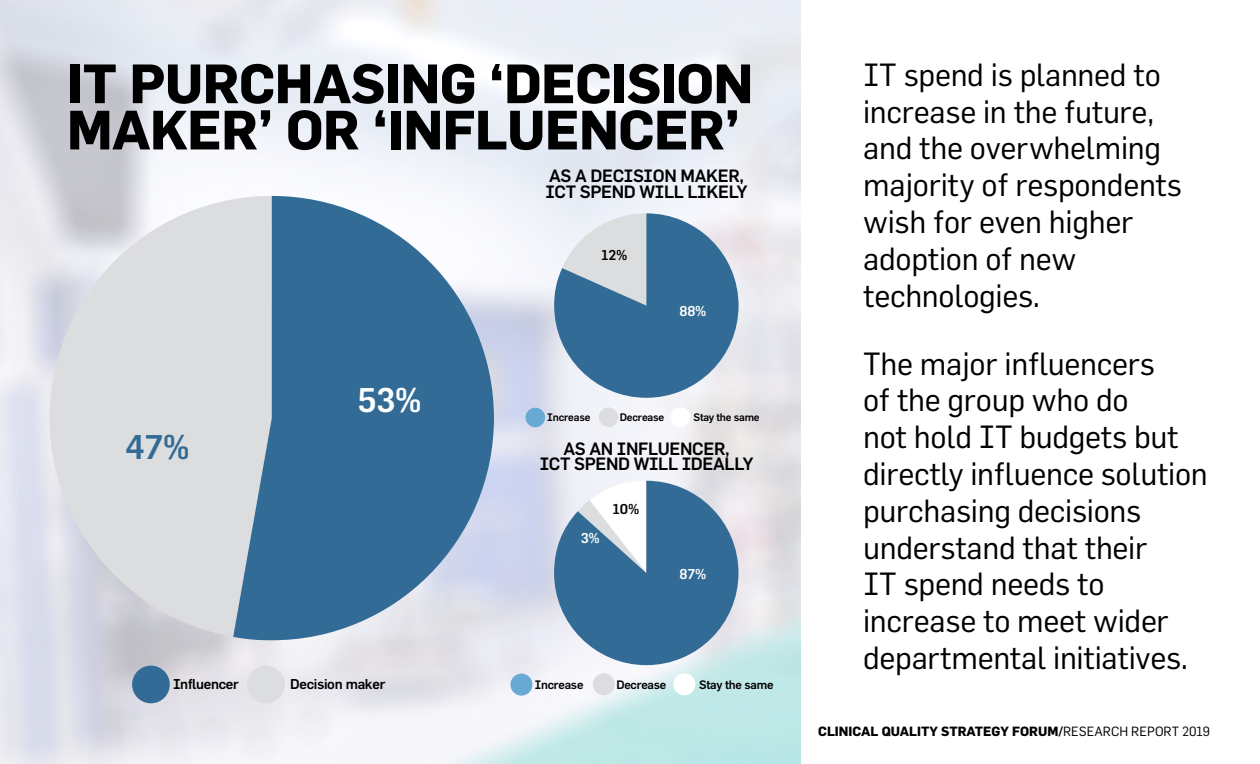
<style>
.page{position:relative;width:1260px;height:764px;background:#fff}
.page>*{position:absolute;margin:0;border:0;box-sizing:border-box;transform-origin:0 0}
.t1{font:700 54.25px/46.2px "Flama";letter-spacing:-.01em;color:#000}
.t2{font:500 33.6px "Flama";color:#fff}
.t3{font:500 33.6px "Flama";color:#326b95}
.t4{font:31.5px/36.8px "Flama";letter-spacing:-.01em;color:#000}
.t5{font:500 17.5px/15.8px "Flama";letter-spacing:-.02em;color:#000}
.t6{font:500 14px "Flama";letter-spacing:-.02em;color:#000}
.t7{font:500 14px "Flama";color:#fff}
.t8{font:700 13.12px "Flama";color:#000}
.t9{font:500 12.08px "Flama";letter-spacing:-.02em;color:#000}
.t10{font:500 10.67px "Flama";letter-spacing:-.02em;color:#000}
.s1{font-weight:400}
</style>
<div class="page">
<img style="left:0;top:0;width:801px;height:764px">
<svg style="left:32px;top:196px;width:201px;height:441px;fill:#dcddde"></svg>
<svg style="left:233px;top:196px;width:261px;height:444px;fill:#326b95"></svg>
<svg style="left:554px;top:213px;width:185px;height:185px"></svg>
<svg style="left:554px;top:481px;width:184px;height:184px"></svg>
<div style="left:526px;top:408px;width:19px;height:19px;background:#69aad4;border-radius:50%"></div>
<div style="left:671px;top:407px;width:19px;height:20px;background:#fff;border-radius:50%"></div>
<div style="left:599px;top:407px;width:19px;height:20px;background:#dcddde;border-radius:50%"></div>
<div style="left:510px;top:674px;width:22px;height:22px;background:#69aad4;border-radius:50%"></div>
<div style="left:673px;top:673px;width:22px;height:22px;background:#fff;border-radius:50%"></div>
<div style="left:593px;top:673px;width:22px;height:22px;background:#dcddde;border-radius:50%"></div>
<div style="left:247px;top:666px;width:38px;height:37px;background:#dcddde;border-radius:50%"></div>
<div style="left:132px;top:666px;width:38px;height:37px;background:#326b95;border-radius:50%"></div>
<h1 class="t1" style="left:67px;top:59px;width:688px">IT PURCHASING ‘DECISION<br>MAKER’ OR ‘INFLUENCER’</h1>
<p class="t4" style="left:863px;top:56px;width:320px">IT spend is planned to increase in the future, and the overwhelming majority of respondents wish for even higher adoption of new technologies.</p>
<p class="t4" style="left:863px;top:344px;width:346px">The major influencers<br>of the group who do<br>not hold IT budgets but directly influence solution purchasing decisions understand that their<br>IT spend needs to increase to meet wider departmental initiatives.</p>
<p class="t5" style="left:545px;top:167px;width:204px">AS A DECISION MAKER,<br>ICT SPEND WILL LIKELY</p>
<p class="t6" style="left:601px;top:246px;width:28px">12%</p>
<p class="t7" style="left:680px;top:302px;width:28px">88%</p>
<p class="t2" style="left:358px;top:379px;width:66px">53%</p>
<p class="t10" style="left:547px;top:411px;width:45px">Increase</p>
<p class="t10" style="left:620px;top:411px;width:46px">Decrease</p>
<p class="t10" style="left:694px;top:411px;width:68px">Stay the same</p>
<p class="t3" style="left:125px;top:427px;width:66px">47%</p>
<p class="t5" style="left:540px;top:440px;width:215px;text-align:center">AS AN INFLUENCER,<br>ICT SPEND WILL IDEALLY</p>
<p class="t6" style="left:613px;top:500px;width:28px">10%</p>
<p class="t7" style="left:581px;top:530px;width:21px">3%</p>
<p class="t7" style="left:680px;top:565px;width:28px">87%</p>
<p class="t6" style="left:173px;top:675px;width:67px">Influencer</p>
<p class="t6" style="left:290px;top:675px;width:97px">Decision maker</p>
<p class="t9" style="left:535px;top:677px;width:50px">Increase</p>
<p class="t9" style="left:616px;top:677px;width:51px">Decrease</p>
<p class="t9" style="left:699px;top:677px;width:76px">Stay the same</p>
<p class="t8" style="left:818px;top:723px;width:393px">CLINICAL QUALITY STRATEGY FORUM/<span class="s1">RESEARCH REPORT 2019</span></p>
</div>
